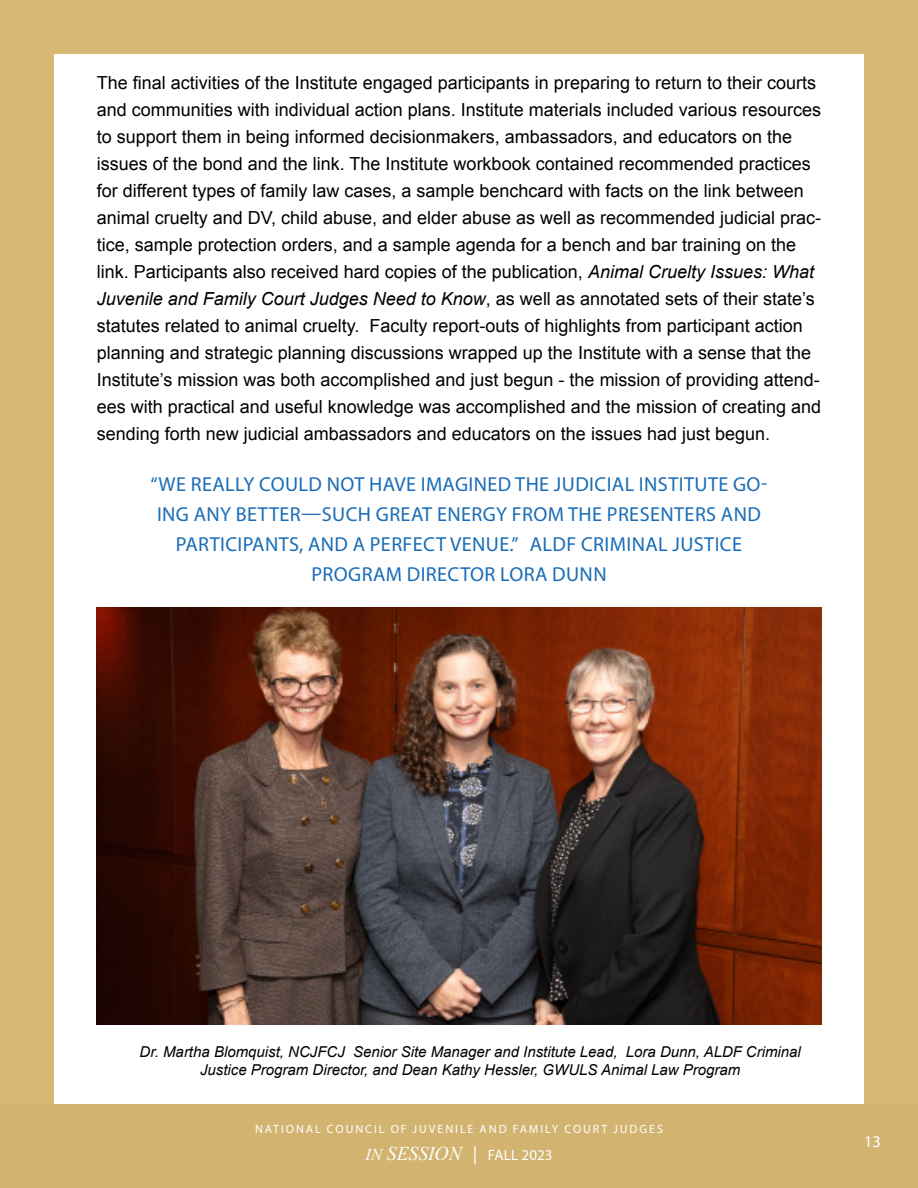
<style>
.page{position:relative;width:918px;height:1188px;background:#fff}
.page>*{position:absolute;margin:0;border:0;box-sizing:border-box;transform-origin:0 0}
.t1{font:20.25px/30px "Myriad Pro";letter-spacing:.02em;color:#196cb6;text-align:center}
.t2{font:18px/27px "Arial";color:#000}
.t3{font:16.5px "Myriad Pro";color:#fff}
.t4{font:italic 15px/18px "Arial";color:#000;text-align:center}
.t5{font:15px "Myriad Pro";color:#fff}
.t6{font:12px "Myriad Pro";letter-spacing:.16em;color:#fff}
.s1{font-style:italic}
.s2{font-family:"Times New Roman";font-style:italic;font-size:16.5px}
.s3{font-family:"Times New Roman";font-style:italic;font-size:19.5px}
.s4{font-family:"Times New Roman";font-weight:700;font-style:italic}
</style>
<div class="page">
<div style="left:0;top:1104px;width:918px;height:84px;background:#d2b36f"></div>
<div style="left:0;top:0;width:918px;height:1104px;background:#d7b975"></div>
<div style="left:54px;top:54px;width:810px;height:1050px;background:#fff"></div>
<img style="left:97px;top:608px;width:724px;height:416px">
<p class="t2" style="left:97px;top:69px;width:726px">The final activities of the Institute engaged participants in preparing to return to their courts and communities with individual action plans. Institute materials included various resources to support them in being informed decisionmakers, ambassadors, and educators on the issues of the bond and the link. The Institute workbook contained recommended practices for different types of family law cases, a sample benchcard with facts on the link between animal cruelty and DV, child abuse, and elder abuse as well as recommended judicial prac&shy;tice, sample protection orders, and a sample agenda for a bench and bar training on the link. Participants also received hard copies of the publication, <span class="s1">Animal Cruelty Issues: What Juvenile and Family Court Judges Need to Know</span>, as well as annotated sets of their state’s statutes related to animal cruelty. Faculty report-outs of highlights from participant action planning and strategic planning discussions wrapped up the Institute with a sense that the Institute’s mission was both accomplished and just begun - the mission of providing attend&shy;ees with practical and useful knowledge was accomplished and the mission of creating and sending forth new judicial ambassadors and educators on the issues had just begun.</p>
<p class="t1" style="left:151px;top:469px;width:618px">“WE REALLY COULD NOT HAVE IMAGINED THE JUDICIAL INSTITUTE GO-ING ANY BETTER—SUCH GREAT ENERGY FROM THE PRESENTERS AND PARTICIPANTS, AND A PERFECT VENUE.” ALDF CRIMINAL JUSTICE PROGRAM DIRECTOR LORA DUNN</p>
<p class="t4" style="left:140px;top:1043px;width:663px">Dr. Martha Blomquist, NCJFCJ Senior Site Manager and Institute Lead, Lora Dunn, ALDF Criminal<br>Justice Program Director, and Dean Kathy Hessler, GWULS Animal Law Program</p>
<p class="t6" style="left:255px;top:1122px;width:409px">NATIONAL COUNCIL OF JUVENILE AND FAMILY COURT JUDGES</p>
<p class="t5" style="left:366px;top:1146px;width:188px"><span class="s2">IN</span> <span class="s3">SESSION</span> <span class="s4">│</span> FALL 2023</p>
<p class="t3" style="left:864px;top:1131px;width:18px">13</p>
</div>
